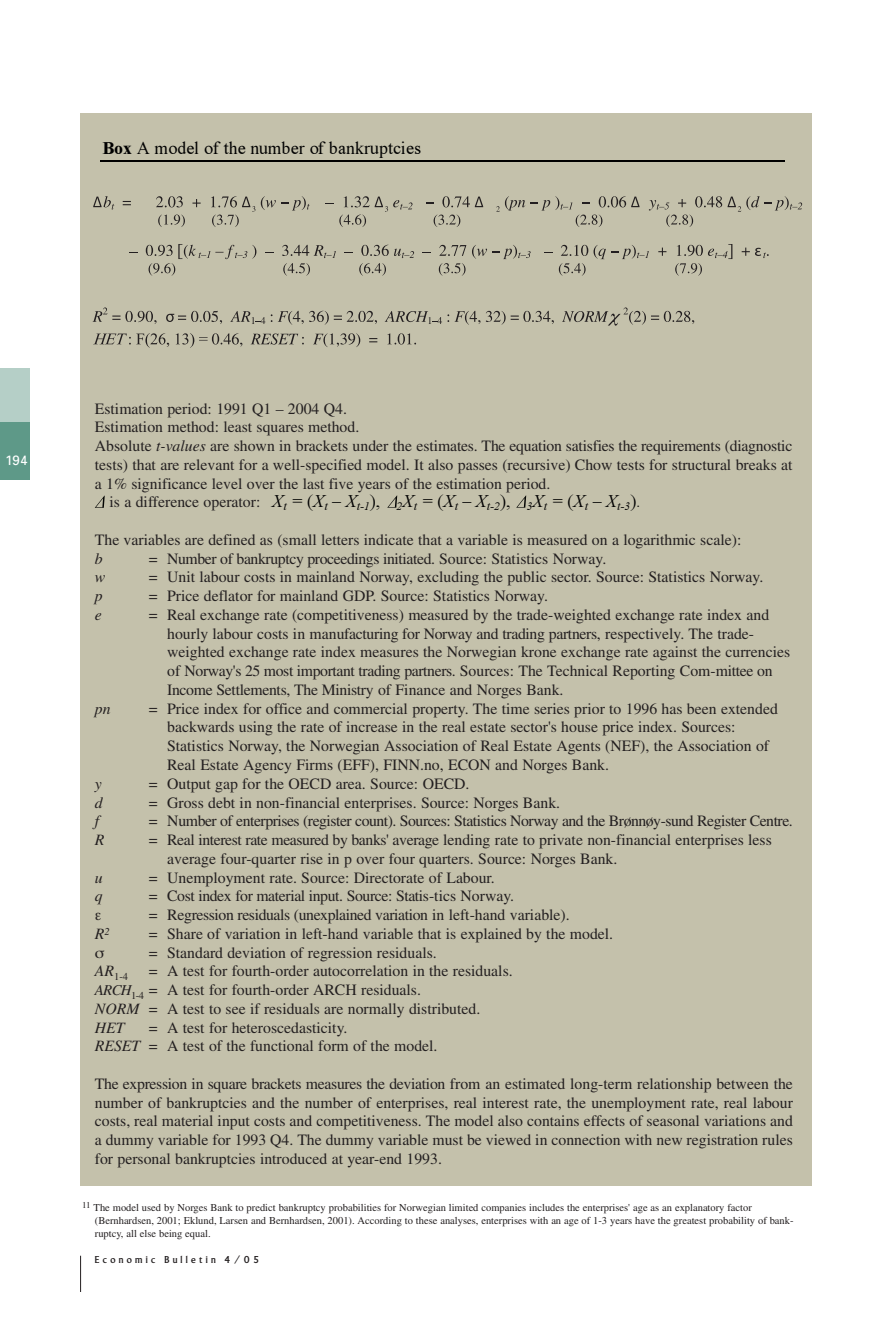
<style>
.page{position:relative;width:893px;height:1319px;background:#fff}
.page>*{position:absolute;margin:0;border:0;box-sizing:border-box;transform-origin:0 0}
.t1{font:18px "Times New Roman PSMT+T42+SQPKIM";color:#000}
.t2{font:15.75px/18.8px "Times";color:#231f20}
.t3{font:15.75px/18.8px "Times";letter-spacing:-.025em;color:#231f20}
.t4{font:15.75px "Times";letter-spacing:-.03em;color:#231f20}
.t5{font:italic 15.75px "Times";color:#231f20}
.t6{font:13.5px "Univers";color:#fff}
.t7{font:11.85px "Times New Roman PS Italic MT+T42+BOJVWX";color:#000}
.t8{font:10.5px/12.6px "Times";color:#231f20}
.t9{font:10.5px "Albertus";letter-spacing:.31em;color:#231f20}
.s1{font-family:"Times New Roman PS Bold MT+T42+OUWGUK"}
.s2{font-style:italic}
.s3{font-style:italic;font-size:15px}
</style>
<div class="page">
<hr style="left:80px;top:1255px;width:1px;height:36px;background:#231f20">
<div style="left:0;top:368px;width:30px;height:111px;background:#b5cfc7"></div>
<div style="left:0;top:422px;width:30px;height:57px;background:#5e9988"></div>
<div style="left:81px;top:113px;width:731px;height:1072px;background:#c4c1ab"></div>
<hr style="left:100px;top:160px;width:685px;height:1px;background:#000">
<svg style="left:95px;top:495px;width:10px;height:12px"></svg>
<svg style="left:388px;top:495px;width:9px;height:12px"></svg>
<svg style="left:517px;top:495px;width:9px;height:12px"></svg>
<svg style="left:93px;top:196px;width:21px;height:13px"></svg>
<svg style="left:123px;top:201px;width:8px;height:4px"></svg>
<svg style="left:156px;top:196px;width:27px;height:11px"></svg>
<svg style="left:192px;top:199px;width:9px;height:8px"></svg>
<svg style="left:261px;top:196px;width:49px;height:14px"></svg>
<svg style="left:442px;top:196px;width:41px;height:11px"></svg>
<svg style="left:728px;top:196px;width:74px;height:15px"></svg>
<svg style="left:158px;top:214px;width:27px;height:13px"></svg>
<svg style="left:211px;top:196px;width:44px;height:31px"></svg>
<svg style="left:326px;top:196px;width:86px;height:31px"></svg>
<svg style="left:434px;top:214px;width:26px;height:13px"></svg>
<svg style="left:496px;top:196px;width:143px;height:31px"></svg>
<svg style="left:649px;top:196px;width:73px;height:31px"></svg>
<svg style="left:439px;top:245px;width:27px;height:11px"></svg>
<svg style="left:472px;top:245px;width:59px;height:14px"></svg>
<svg style="left:561px;top:245px;width:27px;height:11px"></svg>
<svg style="left:594px;top:245px;width:55px;height:14px"></svg>
<svg style="left:658px;top:247px;width:8px;height:9px"></svg>
<svg style="left:742px;top:247px;width:27px;height:11px"></svg>
<svg style="left:146px;top:244px;width:110px;height:32px"></svg>
<svg style="left:282px;top:245px;width:54px;height:31px"></svg>
<svg style="left:359px;top:245px;width:55px;height:31px"></svg>
<svg style="left:439px;top:263px;width:27px;height:13px"></svg>
<svg style="left:559px;top:263px;width:27px;height:13px"></svg>
<svg style="left:675px;top:244px;width:57px;height:32px"></svg>
<svg style="left:93px;top:307px;width:64px;height:17px"></svg>
<svg style="left:166px;top:310px;width:56px;height:14px"></svg>
<svg style="left:230px;top:311px;width:35px;height:13px"></svg>
<svg style="left:271px;top:311px;width:106px;height:13px"></svg>
<svg style="left:385px;top:311px;width:95px;height:13px"></svg>
<svg style="left:486px;top:311px;width:68px;height:13px"></svg>
<svg style="left:562px;top:307px;width:132px;height:18px"></svg>
<svg style="left:93px;top:333px;width:76px;height:15px"></svg>
<svg style="left:176px;top:333px;width:66px;height:15px"></svg>
<svg style="left:251px;top:333px;width:53px;height:11px"></svg>
<svg style="left:313px;top:333px;width:47px;height:14px"></svg>
<svg style="left:369px;top:338px;width:8px;height:4px"></svg>
<svg style="left:387px;top:333px;width:29px;height:11px"></svg>
<p class="t1" style="left:102px;top:142px;width:320px"><span class="s1">Box</span> A model of the number of bankruptcies</p>
<p class="t6" style="left:5px;top:455px;width:24px">194</p>
<p class="t2" style="left:95px;top:400px;width:254px">Estimation period: 1991 Q1 – 2004 Q4.</p>
<p class="t2" style="left:95px;top:419px;width:266px">Estimation method: least squares method.</p>
<p class="t2" style="left:95px;top:438px;width:699px">Absolute <span class="s2">t-values</span> are shown in brackets under the estimates. The equation satisfies the requirements (diagnostic</p>
<p class="t2" style="left:95px;top:456px;width:699px">tests) that are relevant for a well-specified model. It also passes (recursive) Chow tests for structural breaks at</p>
<p class="t2" style="left:95px;top:475px;width:457px">a 1% significance level over the last five years of the estimation period.</p>
<p class="t2" style="left:110px;top:494px;width:152px">is a difference operator:</p>
<p class="t2" style="left:95px;top:531px;width:648px">The variables are defined as (small letters indicate that a variable is measured on a logarithmic scale):</p>
<p class="t5" style="left:95px;top:552px;width:9px">b</p>
<p class="t3" style="left:149px;top:550px;width:459px">= Number of bankruptcy proceedings initiated. Source: Statistics Norway.</p>
<p class="t5" style="left:95px;top:571px;width:12px">w</p>
<p class="t2" style="left:149px;top:569px;width:616px">= Unit labour costs in mainland Norway, excluding the public sector. Source: Statistics Norway.</p>
<p class="t5" style="left:95px;top:590px;width:9px">p</p>
<p class="t2" style="left:149px;top:588px;width:401px">= Price deflator for mainland GDP. Source: Statistics Norway.</p>
<p class="t5" style="left:95px;top:609px;width:8px">e</p>
<p class="t2" style="left:167px;top:606px;width:625px;text-indent:-18px">= Real exchange rate (competitiveness) measured by the trade-weighted exchange rate index and hourly labour costs in manufacturing for Norway and trading partners, respectively. The trade&shy;weighted exchange rate index measures the Norwegian krone exchange rate against the currencies of Norway's 25 most important trading partners. Sources: The Technical Reporting Com-mittee on Income Settlements, The Ministry of Finance and Norges Bank.</p>
<p class="t5" style="left:95px;top:702px;width:17px">pn</p>
<p class="t2" style="left:167px;top:700px;width:612px;text-indent:-18px">= Price index for office and commercial property. The time series prior to 1996 has been extended backwards using the rate of increase in the real estate sector's house price index. Sources:<br>Statistics Norway, the Norwegian Association of Real Estate Agents (NEF), the Association of Real Estate Agency Firms (EFF), FINN.no, ECON and Norges Bank.</p>
<p class="t5" style="left:95px;top:777px;width:8px">y</p>
<p class="t2" style="left:149px;top:775px;width:322px">= Output gap for the OECD area. Source: OECD.</p>
<p class="t5" style="left:95px;top:796px;width:9px">d</p>
<p class="t2" style="left:149px;top:794px;width:413px">= Gross debt in non-financial enterprises. Source: Norges Bank.</p>
<p class="t5" style="left:95px;top:815px;width:6px">f</p>
<p class="t4" style="left:149px;top:815px;width:645px">= Number of enterprises (register count). Sources: Statistics Norway and the Brønnøy-sund Register Centre.</p>
<p class="t5" style="left:95px;top:834px;width:11px">R</p>
<p class="t2" style="left:167px;top:831px;width:606px;text-indent:-18px">= Real interest rate measured by banks' average lending rate to private non-financial enterprises less average four-quarter rise in p over four quarters. Source: Norges Bank.</p>
<p class="t5" style="left:95px;top:871px;width:9px">u</p>
<p class="t2" style="left:149px;top:869px;width:348px">= Unemployment rate. Source: Directorate of Labour.</p>
<p class="t5" style="left:95px;top:890px;width:9px">q</p>
<p class="t3" style="left:149px;top:888px;width:422px">= Cost index for material input. Source: Statis-tics Norway.<br>= Regression residuals (unexplained variation in left-hand variable).</p>
<p class="t5" style="left:95px;top:927px;width:16px">R<sup>2</sup></p>
<p class="t2" style="left:149px;top:925px;width:466px">= Share of variation in left-hand variable that is explained by the model. = Standard deviation of regression residuals.</p>
<p class="t8" style="left:95px;top:970px;width:35px"><sup>AR</sup>1-4</p>
<p class="t7" style="left:272px;top:498px;width:370px"><sup>X</sup>t <sup>=</sup> <sup>(</sup><sup>X</sup>t <sup>–</sup> <sup>X</sup>t-1<sup>),</sup> 2<sup>X</sup>t <sup>=</sup> <sup>(</sup><sup>X</sup>t <sup>–</sup> <sup>X</sup>t-2<sup>),</sup> 3<sup>X</sup>t <sup>=</sup> <sup>(</sup><sup>X</sup>t <sup>–</sup> <sup>X</sup>t-3<sup>).</sup></p>
<p class="t2" style="left:95px;top:963px;width:419px;text-indent:54px">= A test for fourth-order autocorrelation in the residuals.<br><span class="s3">ARCH</span><sub>1-4</sub> = A test for fourth-order ARCH residuals.<br><span class="s2">NORM</span> = A test to see if residuals are normally distributed.<br><span class="s2">HET</span></p>
<p class="t2" style="left:95px;top:1019px;width:344px;text-indent:54px">= A test for heteroscedasticity.<br><span class="s2">RESET</span> = A test of the functional form of the model.</p>
<p class="t2" style="left:95px;top:1075px;width:700px;text-align:justify">The expression in square brackets measures the deviation from an estimated long-term relationship between the number of bankruptcies and the number of enterprises, real interest rate, the unemployment rate, real labour costs, real material input costs and competitiveness. The model also contains effects of seasonal variations and a dummy variable for 1993 Q4. The dummy variable must be viewed in connection with new registration rules for personal bankruptcies introduced at year-end 1993.</p>
<p class="t8" style="left:95px;top:1202px;width:700px;text-indent:-13px"><sup>11</sup> The model used by Norges Bank to predict bankruptcy probabilities for Norwegian limited companies includes the enterprises' age as an explanatory factor (Bernhardsen, 2001; Eklund, Larsen and Bernhardsen, 2001). According to these analyses, enterprises with an age of 1-3 years have the greatest probability of bank&shy;ruptcy, all else being equal.</p>
<p class="t9" style="left:95px;top:1255px;width:166px">Economic Bulletin 4/05</p>
</div>
